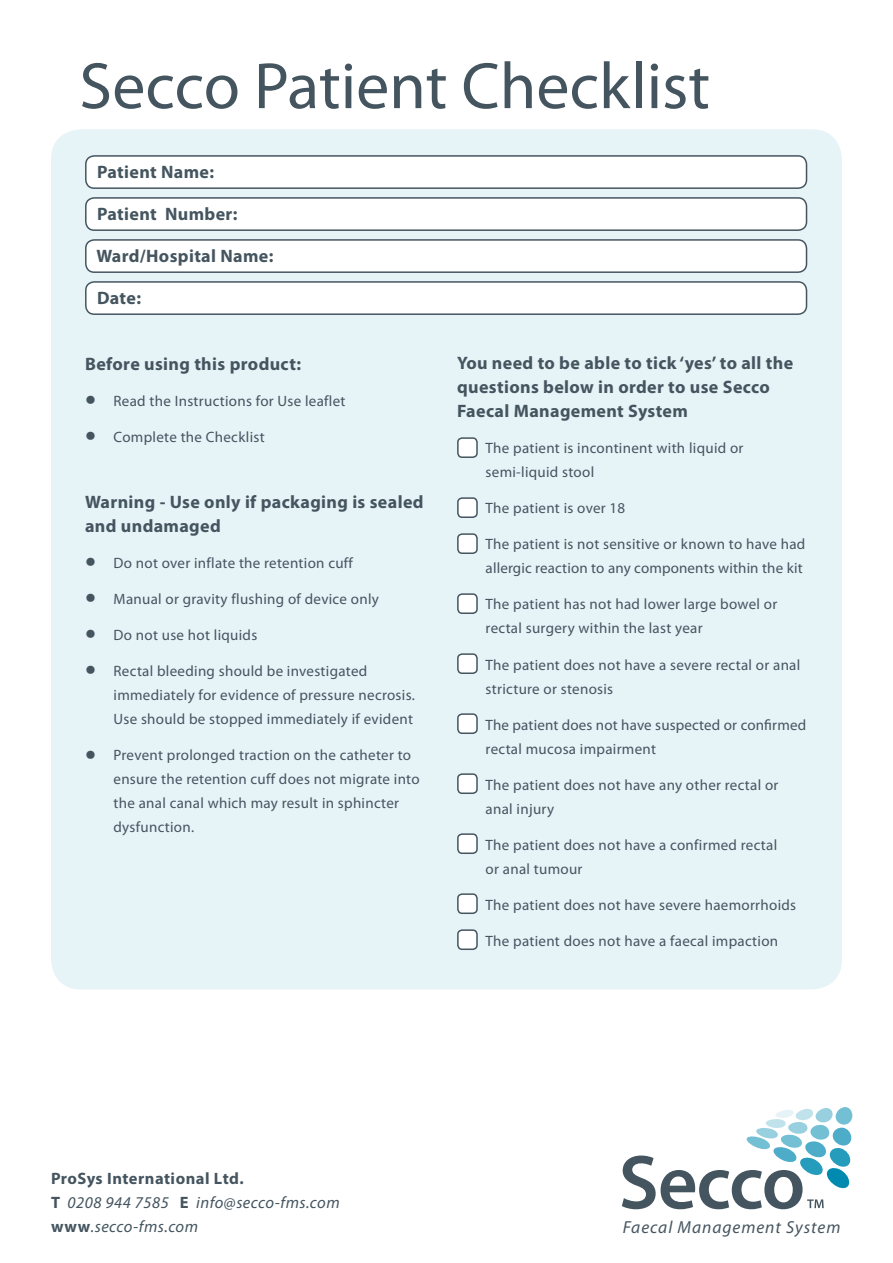
<style>
.page{position:relative;width:893px;height:1263px;background:#fff}
.page>*{position:absolute;margin:0;border:0;box-sizing:border-box;transform-origin:0 0}
.t1{font:66px "Myriad Pro";color:#455560}
.t2{font:700 18px/24px "Myriad Pro";letter-spacing:.02em;color:#455560}
.t3{font:italic 17.4px "Myriad Pro";letter-spacing:.055em;color:#455560}
.t4{font:italic 16.5px/24px "Myriad Pro";letter-spacing:.03em;color:#455560}
.t5{font:15px/24px "Myriad Pro";letter-spacing:.02em;color:#455560}
.s1{font-size:39px}
.s2{font-weight:700;font-style:normal}
</style>
<div class="page">
<div style="left:51px;top:129px;width:791px;height:860px;background:#e6f3f7;border-radius:30px"></div>
<div style="left:86px;top:156px;width:720px;height:32px;background:#fff;border-radius:9px"></div>
<div style="left:85px;top:155px;width:722px;height:34px;border:2px solid #455560;border-radius:9px"></div>
<div style="left:86px;top:198px;width:720px;height:32px;background:#fff;border-radius:9px"></div>
<div style="left:85px;top:197px;width:722px;height:34px;border:2px solid #455560;border-radius:9px"></div>
<div style="left:86px;top:240px;width:720px;height:32px;background:#fff;border-radius:9px"></div>
<div style="left:85px;top:239px;width:722px;height:34px;border:2px solid #455560;border-radius:9px"></div>
<div style="left:86px;top:282px;width:720px;height:32px;background:#fff;border-radius:9px"></div>
<div style="left:85px;top:281px;width:722px;height:34px;border:2px solid #455560;border-radius:9px"></div>
<svg style="left:622px;top:1107px;width:230px;height:102px"></svg>
<div style="left:458px;top:438px;width:19px;height:19px;background:#fff;border-radius:4px"></div>
<div style="left:457px;top:437px;width:21px;height:21px;border:2px solid #455560;border-radius:4px"></div>
<div style="left:458px;top:498px;width:19px;height:19px;background:#fff;border-radius:4px"></div>
<div style="left:457px;top:497px;width:21px;height:21px;border:2px solid #455560;border-radius:4px"></div>
<div style="left:458px;top:534px;width:19px;height:19px;background:#fff;border-radius:4px"></div>
<div style="left:457px;top:533px;width:21px;height:21px;border:2px solid #455560;border-radius:4px"></div>
<div style="left:458px;top:594px;width:19px;height:19px;background:#fff;border-radius:4px"></div>
<div style="left:457px;top:593px;width:21px;height:21px;border:2px solid #455560;border-radius:4px"></div>
<div style="left:458px;top:654px;width:19px;height:19px;background:#fff;border-radius:4px"></div>
<div style="left:457px;top:653px;width:21px;height:21px;border:2px solid #455560;border-radius:4px"></div>
<div style="left:458px;top:714px;width:19px;height:19px;background:#fff;border-radius:4px"></div>
<div style="left:457px;top:713px;width:21px;height:21px;border:2px solid #455560;border-radius:4px"></div>
<div style="left:458px;top:774px;width:19px;height:19px;background:#fff;border-radius:4px"></div>
<div style="left:457px;top:773px;width:21px;height:21px;border:2px solid #455560;border-radius:4px"></div>
<div style="left:458px;top:834px;width:19px;height:19px;background:#fff;border-radius:4px"></div>
<div style="left:457px;top:833px;width:21px;height:21px;border:2px solid #455560;border-radius:4px"></div>
<div style="left:458px;top:894px;width:19px;height:19px;background:#fff;border-radius:4px"></div>
<div style="left:457px;top:893px;width:21px;height:21px;border:2px solid #455560;border-radius:4px"></div>
<div style="left:458px;top:930px;width:19px;height:19px;background:#fff;border-radius:4px"></div>
<div style="left:457px;top:929px;width:21px;height:21px;border:2px solid #455560;border-radius:4px"></div>
<h1 class="t1" style="left:79px;top:45px;width:632px">Secco Patient Checklist</h1>
<p class="t2" style="left:97px;top:159px;width:119px">Patient Name:</p>
<p class="t2" style="left:97px;top:201px;width:142px">Patient Number:</p>
<p class="t2" style="left:96px;top:243px;width:179px">Ward/Hospital Name:</p>
<p class="t2" style="left:97px;top:285px;width:46px">Date:</p>
<p class="t2" style="left:85px;top:351px;width:217px">Before using this product:</p>
<p class="t5" style="left:85px;top:389px;width:262px"><span class="s1">•</span> Read the Instructions for Use leaflet</p>
<p class="t5" style="left:85px;top:425px;width:181px"><span class="s1">•</span> Complete the Checklist</p>
<p class="t2" style="left:85px;top:489px;width:340px">Warning - Use only if packaging is sealed and undamaged</p>
<p class="t5" style="left:85px;top:551px;width:269px"><span class="s1">•</span> Do not over inflate the retention cuff</p>
<p class="t5" style="left:85px;top:587px;width:295px"><span class="s1">•</span> Manual or gravity flushing of device only</p>
<p class="t5" style="left:85px;top:623px;width:174px"><span class="s1">•</span> Do not use hot liquids</p>
<p class="t5" style="left:114px;top:659px;width:303px;text-indent:-28px"><span class="s1">•</span> Rectal bleeding should be investigated immediately for evidence of pressure necrosis.<br>Use should be stopped immediately if evident</p>
<p class="t5" style="left:114px;top:743px;width:308px;text-indent:-28px"><span class="s1">•</span> Prevent prolonged traction on the catheter to ensure the retention cuff does not migrate into the anal canal which may result in sphincter dysfunction.</p>
<p class="t2" style="left:457px;top:351px;width:338px">You need to be able to tick ‘yes’ to all the questions below in order to use Secco<br>Faecal Management System</p>
<p class="t5" style="left:486px;top:436px;width:259px">The patient is incontinent with liquid or semi-liquid stool</p>
<p class="t5" style="left:486px;top:496px;width:141px">The patient is over 18</p>
<p class="t5" style="left:486px;top:532px;width:321px">The patient is not sensitive or known to have had allergic reaction to any components within the kit</p>
<p class="t5" style="left:486px;top:592px;width:293px">The patient has not had lower large bowel or rectal surgery within the last year</p>
<p class="t5" style="left:486px;top:652px;width:316px">The patient does not have a severe rectal or anal stricture or stenosis</p>
<p class="t5" style="left:486px;top:712px;width:322px">The patient does not have suspected or confirmed rectal mucosa impairment</p>
<p class="t5" style="left:486px;top:772px;width:294px">The patient does not have any other rectal or anal injury</p>
<p class="t5" style="left:486px;top:832px;width:293px">The patient does not have a confirmed rectal or anal tumour</p>
<p class="t5" style="left:486px;top:892px;width:312px">The patient does not have severe haemorrhoids</p>
<p class="t5" style="left:486px;top:928px;width:294px">The patient does not have a faecal impaction</p>
<p class="t4" style="left:51px;top:1166px;width:290px"><span class="s2">ProSys International Ltd.<br>T</span> 0208 944 7585 <span class="s2">E</span> info@secco-fms.com <span class="s2">www</span>.secco-fms.com</p>
<p class="t3" style="left:623px;top:1216px;width:219px">Faecal Management System</p>
</div>
